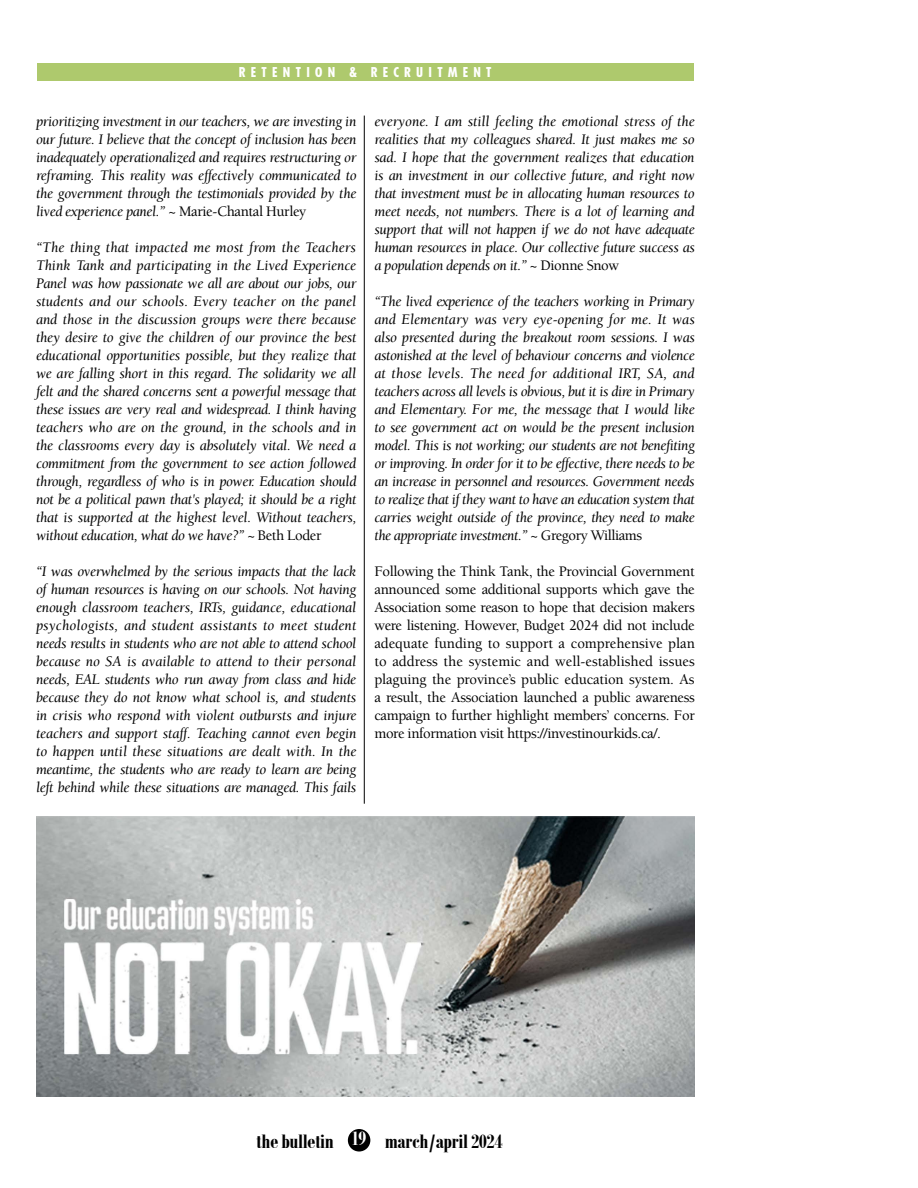
<style>
.page{position:relative;width:918px;height:1188px;background:#fff}
.page>*{position:absolute;margin:0;border:0;box-sizing:border-box;transform-origin:0 0}
.t1{font:700 21px "Bodoni MT Condensed";letter-spacing:-.015em;color:#000}
.t2{font:italic 15px/18px "Berkeley Std";letter-spacing:-.02em;color:#000;text-align:justify}
.t3{font:500 15px/18px "Berkeley Std";letter-spacing:-.025em;color:#000;text-align:justify}
.t4{font:800 condensed 13.5px "Tempo Std";letter-spacing:.4em;color:#fff}
.s1{font-weight:500;font-style:normal}
.s2{color:#fff}
</style>
<div class="page">
<div style="left:348px;top:1129px;width:22px;height:23px;background:#000;border-radius:50%"></div>
<div style="left:37px;top:63px;width:657px;height:18px;background:#aec96d"></div>
<img style="left:36px;top:816px;width:659px;height:280px">
<hr style="left:364px;top:116px;width:1px;height:688px;background:#000">
<p class="t4" style="left:239px;top:64px;width:254px">RETENTION &amp; RECRUITMENT</p>
<p class="t2" style="left:36px;top:112px;width:322px">prioritizing investment in our teachers, we are investing in our future. I believe that the concept of inclusion has been inadequately operationalized and requires restructuring or reframing. This reality was effectively communicated to the government through the testimonials provided by the lived experience panel.” <span class="s1">~ Marie-Chantal Hurley</span></p>
<p class="t2" style="left:36px;top:238px;width:322px">“The thing that impacted me most from the Teachers Think Tank and participating in the Lived Experience Panel was how passionate we all are about our jobs, our students and our schools. Every teacher on the panel and those in the discussion groups were there because they desire to give the children of our province the best educational opportunities possible, but they realize that we are falling short in this regard. The solidarity we all felt and the shared concerns sent a powerful message that these issues are very real and widespread. I think having teachers who are on the ground, in the schools and in the classrooms every day is absolutely vital. We need a commitment from the government to see action followed through, regardless of who is in power. Education should not be a political pawn that's played; it should be a right that is supported at the highest level. Without teachers, without education, what do we have?” <span class="s1">~ Beth Loder</span></p>
<p class="t2" style="left:36px;top:562px;width:322px">“I was overwhelmed by the serious impacts that the lack of human resources is having on our schools. Not having enough classroom teachers, IRTs, guidance, educational psychologists, and student assistants to meet student needs results in students who are not able to attend school because no SA is available to attend to their personal needs, EAL students who run away from class and hide because they do not know what school is, and students in crisis who respond with violent outbursts and injure teachers and support staff. Teaching cannot even begin to happen until these situations are dealt with. In the meantime, the students who are ready to learn are being left behind while these situations are managed. This fails</p>
<p class="t2" style="left:374px;top:112px;width:322px">everyone. I am still feeling the emotional stress of the realities that my colleagues shared. It just makes me so sad. I hope that the government realizes that education is an investment in our collective future, and right now that investment must be in allocating human resources to meet needs, not numbers. There is a lot of learning and support that will not happen if we do not have adequate human resources in place. Our collective future success as a population depends on it.” <span class="s1">~ Dionne Snow</span></p>
<p class="t2" style="left:374px;top:292px;width:322px">“The lived experience of the teachers working in Primary and Elementary was very eye-opening for me. It was also presented during the breakout room sessions. I was astonished at the level of behaviour concerns and violence at those levels. The need for additional IRT, SA, and teachers across all levels is obvious, but it is dire in Primary and Elementary. For me, the message that I would like to see government act on would be the present inclusion model. This is not working; our students are not benefiting or improving. In order for it to be effective, there needs to be an increase in personnel and resources. Government needs to realize that if they want to have an education system that carries weight outside of the province, they need to make the appropriate investment.” <span class="s1">~ Gregory Williams</span></p>
<p class="t3" style="left:374px;top:562px;width:322px">Following the Think Tank, the Provincial Government announced some additional supports which gave the Association some reason to hope that decision makers were listening. However, Budget 2024 did not include adequate funding to support a comprehensive plan to address the systemic and well-established issues plaguing the province’s public education system. As a result, the Association launched a public awareness campaign to further highlight members’ concerns. For more information visit https://investinourkids.ca/.</p>
<h1 class="t1" style="left:256px;top:1128px;width:248px">the bulletin <span class="s2">19</span> march/april 2024</h1>
</div>
